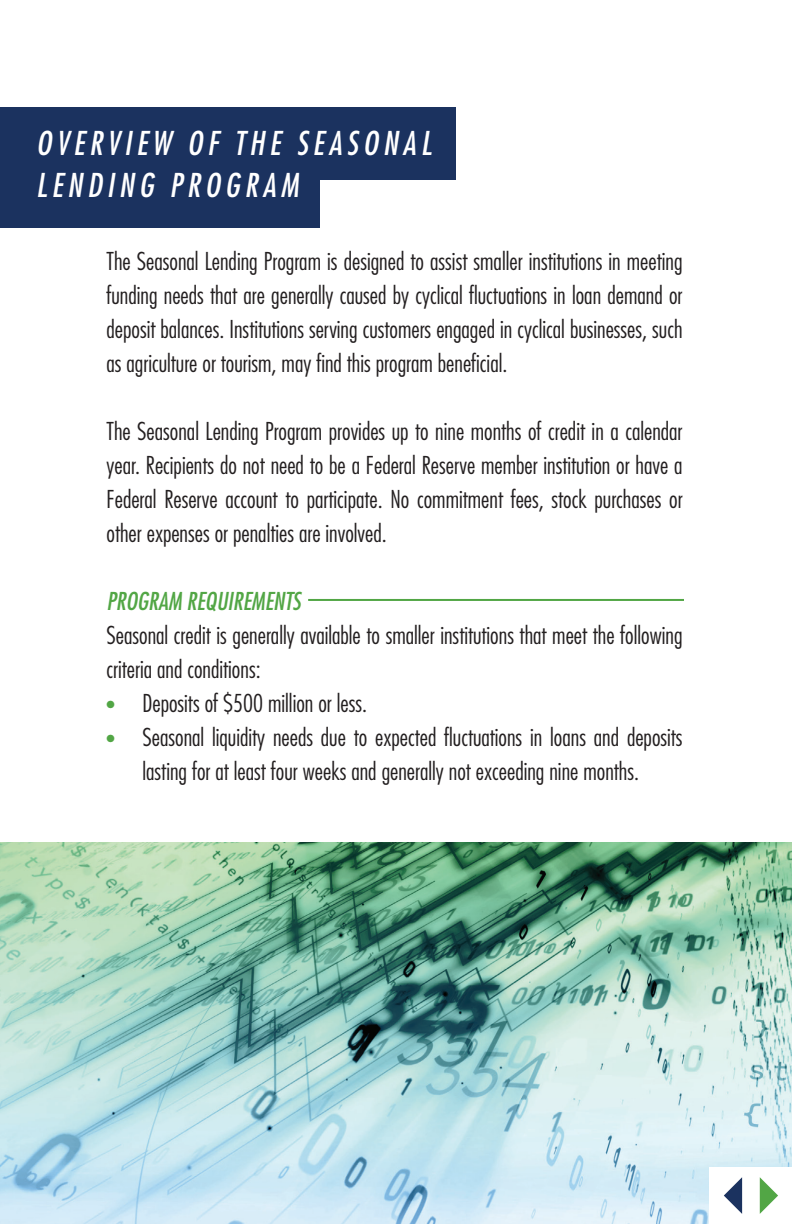
<style>
.page{position:relative;width:792px;height:1224px;background:#fff}
.page>*{position:absolute;margin:0;border:0;box-sizing:border-box;transform-origin:0 0}
.t1{font:italic condensed 32px "Futura Std";letter-spacing:.15em;color:#fff}
.t2{font:300 condensed 24px/34px "Futura Std";color:#231f20;text-align:justify}
.t3{font:italic condensed 24px "Futura Std";color:#52a645}
.s1{font-size:20px;color:#52a645}
</style>
<div class="page">
<div style="left:0;top:155px;width:320px;height:72px;background:#1b325f"></div>
<div style="left:0;top:108px;width:455px;height:72px;background:#1b325f"></div>
<hr style="left:308px;top:599px;width:376px;height:2px;background:#52a645">
<img style="left:0;top:842px;width:792px;height:382px">
<div style="left:710px;top:1167px;width:82px;height:57px;background:#fff"></div>
<svg style="left:760px;top:1177px;width:18px;height:37px"></svg>
<svg style="left:724px;top:1177px;width:18px;height:37px"></svg>
<p class="t1" style="left:36px;top:124px;width:397px">OVERVIEW OF THE SEASONAL</p>
<p class="t1" style="left:36px;top:166px;width:264px">LENDING PROGRAM</p>
<p class="t2" style="left:107px;top:244px;width:578px">The Seasonal Lending Program is designed to assist smaller institutions in meeting funding needs that are generally caused by cyclical fluctuations in loan demand or deposit balances. Institutions serving customers engaged in cyclical businesses, such as agriculture or tourism, may find this program beneficial.</p>
<p class="t2" style="left:107px;top:414px;width:578px">The Seasonal Lending Program provides up to nine months of credit in a calendar year. Recipients do not need to be a Federal Reserve member institution or have a Federal Reserve account to participate. No commitment fees, stock purchases or other expenses or penalties are involved.</p>
<p class="t3" style="left:107px;top:586px;width:196px">PROGRAM REQUIREMENTS</p>
<p class="t2" style="left:107px;top:618px;width:578px">Seasonal credit is generally available to smaller institutions that meet the following criteria and conditions:</p>
<p class="t2" style="left:107px;top:686px;width:262px"><span class="s1">•</span> Deposits of $500 million or less.</p>
<p class="t2" style="left:107px;top:720px;width:578px;text-align:center"><span class="s1">•</span> Seasonal liquidity needs due to expected fluctuations in loans and deposits lasting for at least four weeks and generally not exceeding nine months.</p>
</div>
